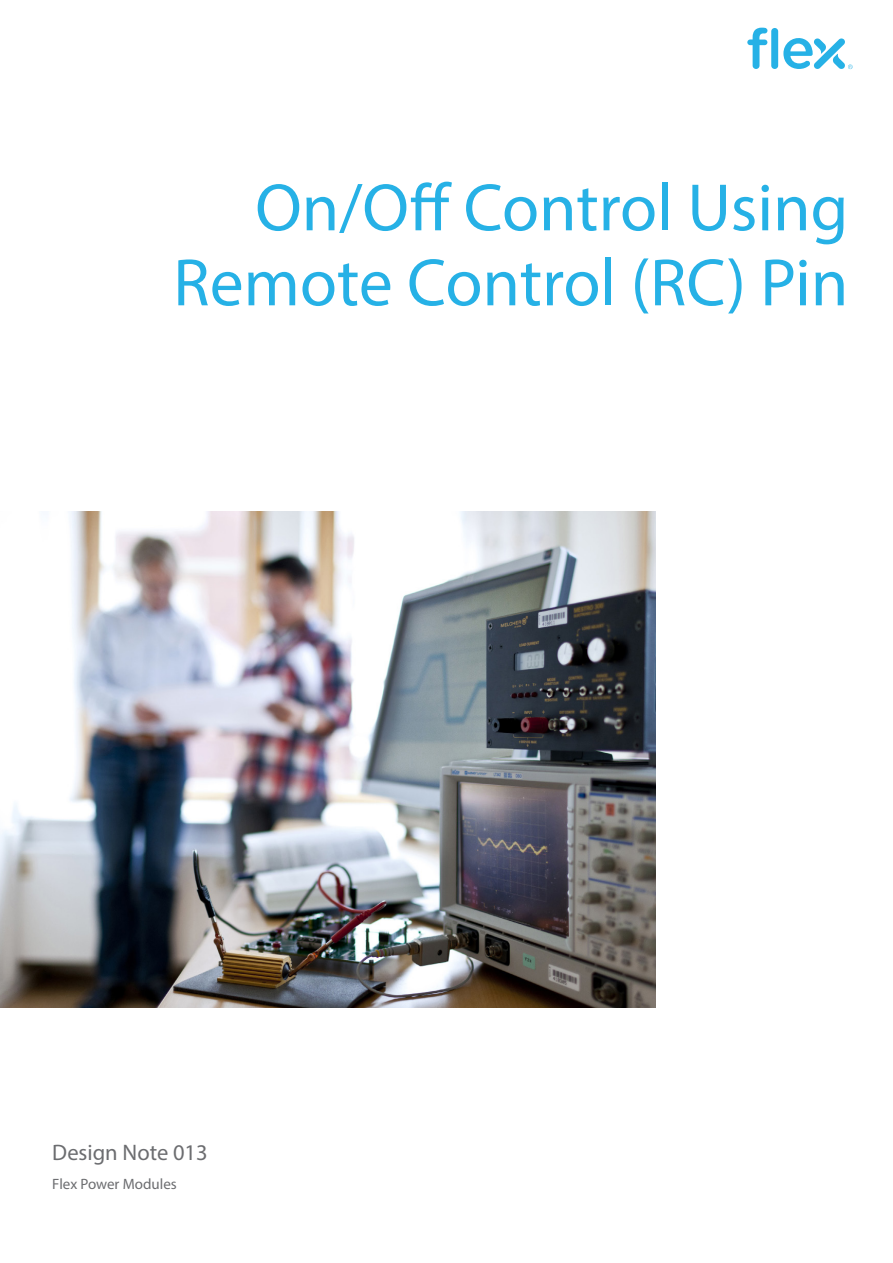
<style>
.page{position:relative;width:893px;height:1263px;background:#fff}
.page>*{position:absolute;margin:0;border:0;box-sizing:border-box;transform-origin:0 0}
.Headline{font:67.5px/75px "Myriad Pro";color:#26b1e6;text-align:right}
.t1{font:22.5px "Myriad Pro";color:#6c6d70}
.t2{font:15px "Myriad Pro";color:#6c6d70}
</style>
<div class="page">
<img style="left:0;top:512px;width:656px;height:496px">
<svg style="left:747px;top:28px;width:20px;height:41px"></svg>
<div style="left:771px;top:28px;width:7px;height:41px;background:#26b1e6;border-radius:3px"></div>
<svg style="left:783px;top:38px;width:70px;height:31px"></svg>
<p class="Headline" style="left:173px;top:169px;width:677px">On/Off Control Using<br>Remote Control (RC) Pin</p>
<p class="t1" style="left:52px;top:1139px;width:157px">Design Note 013</p>
<p class="t2" style="left:52px;top:1175px;width:126px">Flex Power Modules</p>
</div>
